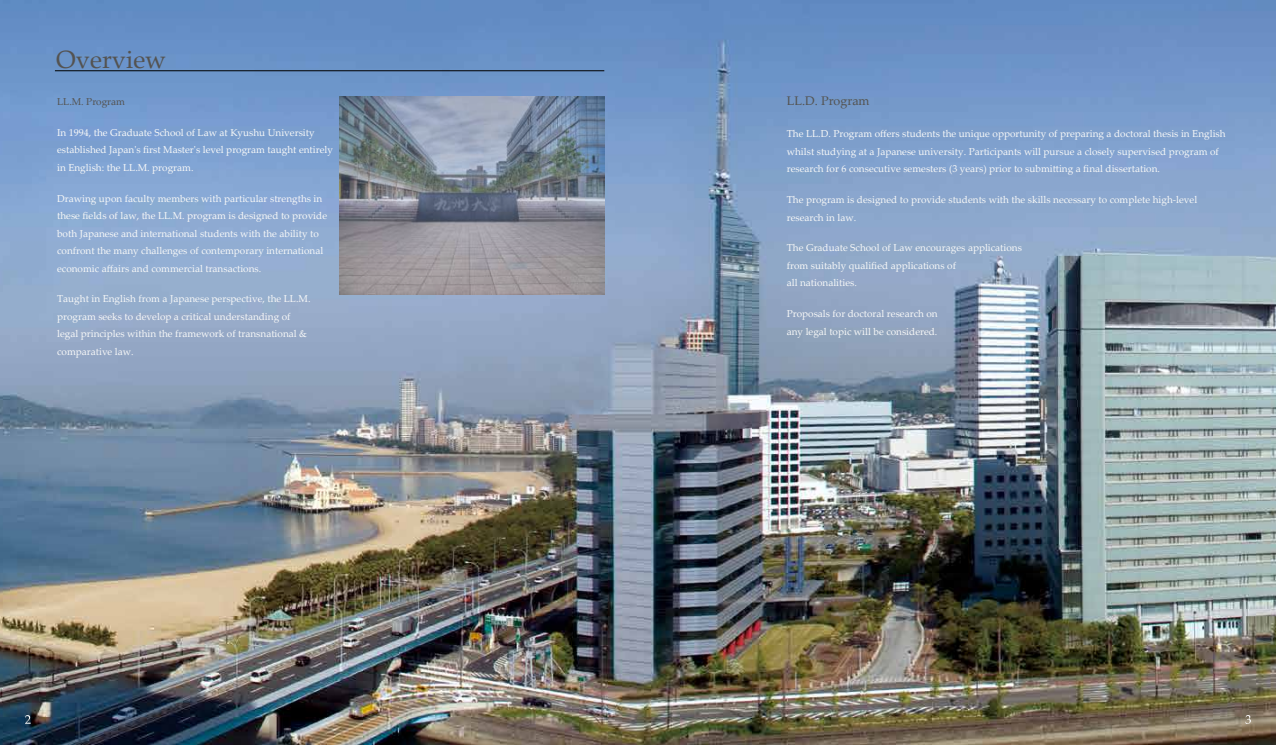
<style>
.page{position:relative;width:1276px;height:745px;background:#fff}
.page>*{position:absolute;margin:0;border:0;box-sizing:border-box;transform-origin:0 0}
.t1{font:25px "Palatino Linotype";color:#545351}
.t2{font:12.5px "Palatino Linotype";color:#545351}
.t3{font:10px/17.5px "Palatino Linotype";color:#f7f8f8}
.t4{font:10px "Palatino Linotype";color:#545351}
</style>
<div class="page">
<img style="left:638px;top:0;width:638px;height:744px">
<svg style="left:1245px;top:714px;width:5px;height:9px"></svg>
<img style="left:0;top:0;width:638px;height:744px">
<img style="left:340px;top:96px;width:264px;height:198px">
<hr style="left:55px;top:70px;width:549px;height:1px;background:#000">
<svg style="left:25px;top:714px;width:6px;height:9px"></svg>
<h1 class="t1" style="left:56px;top:41px;width:111px">Overview</h1>
<p class="t4" style="left:57px;top:94px;width:69px">LL.M. Program</p>
<p class="t3" style="left:57px;top:123px;width:277px">In 1994, the Graduate School of Law at Kyushu University established Japan's first Master's level program taught entirely in English: the LL.M. program.</p>
<p class="t3" style="left:57px;top:189px;width:271px">Drawing upon faculty members with particular strengths in these fields of law, the LL.M. program is designed to provide both Japanese and international students with the ability to confront the many challenges of contemporary international economic affairs and commercial transactions.</p>
<p class="t3" style="left:57px;top:289px;width:255px">Taught in English from a Japanese perspective, the LL.M. program seeks to develop a critical understanding of legal principles within the framework of transnational &amp; comparative law.</p>
<p class="t2" style="left:787px;top:91px;width:84px">LL.D. Program</p>
<p class="t3" style="left:787px;top:125px;width:440px">The LL.D. Program offers students the unique opportunity of preparing a doctoral thesis in English whilst studying at a Japanese university. Participants will pursue a closely supervised program of research for 6 consecutive semesters (3 years) prior to submitting a final dissertation.</p>
<p class="t3" style="left:787px;top:190px;width:412px">The program is designed to provide students with the skills necessary to complete high-level research in law.</p>
<p class="t3" style="left:787px;top:239px;width:237px">The Graduate School of Law encourages applications from suitably qualified applications of<br>all nationalities.</p>
<p class="t3" style="left:787px;top:304px;width:152px">Proposals for doctoral research on any legal topic will be considered.</p>
</div>
